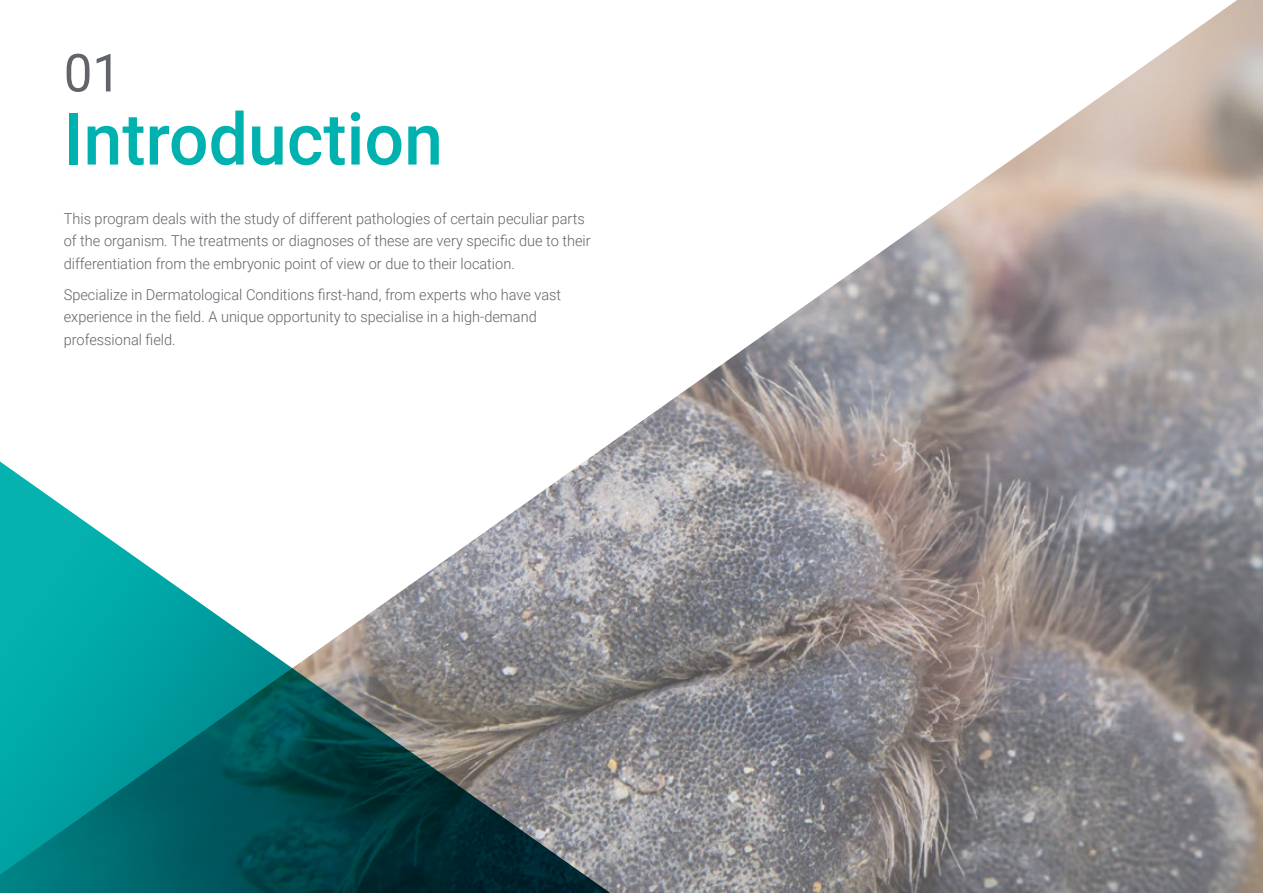
<style>
.page{position:relative;width:1263px;height:893px;background:#fff}
.page>*{position:absolute;margin:0;border:0;box-sizing:border-box;transform-origin:0 0}
.t1{font:500 72px "Roboto";color:#00b2af}
.t2{font:52.5px "Roboto";color:#61646a}
.t3{font:300 15px/22.5px "Roboto";color:#61646a}
</style>
<div class="page">
<img style="left:607px;top:0;width:656px;height:893px">
<svg style="left:0;top:446px;width:640px;height:447px"></svg>
<h2 class="t2" style="left:64px;top:36px;width:59px">01</h2>
<h1 class="t1" style="left:64px;top:89px;width:381px">Introduction</h1>
<p class="t3" style="left:64px;top:207px;width:528px">This program deals with the study of different pathologies of certain peculiar parts of the organism. The treatments or diagnoses of these are very specific due to their differentiation from the embryonic point of view or due to their location.</p>
<p class="t3" style="left:64px;top:283px;width:499px">Specialize in Dermatological Conditions first-hand, from experts who have vast experience in the field. A unique opportunity to specialise in a high-demand professional field.</p>
</div>
